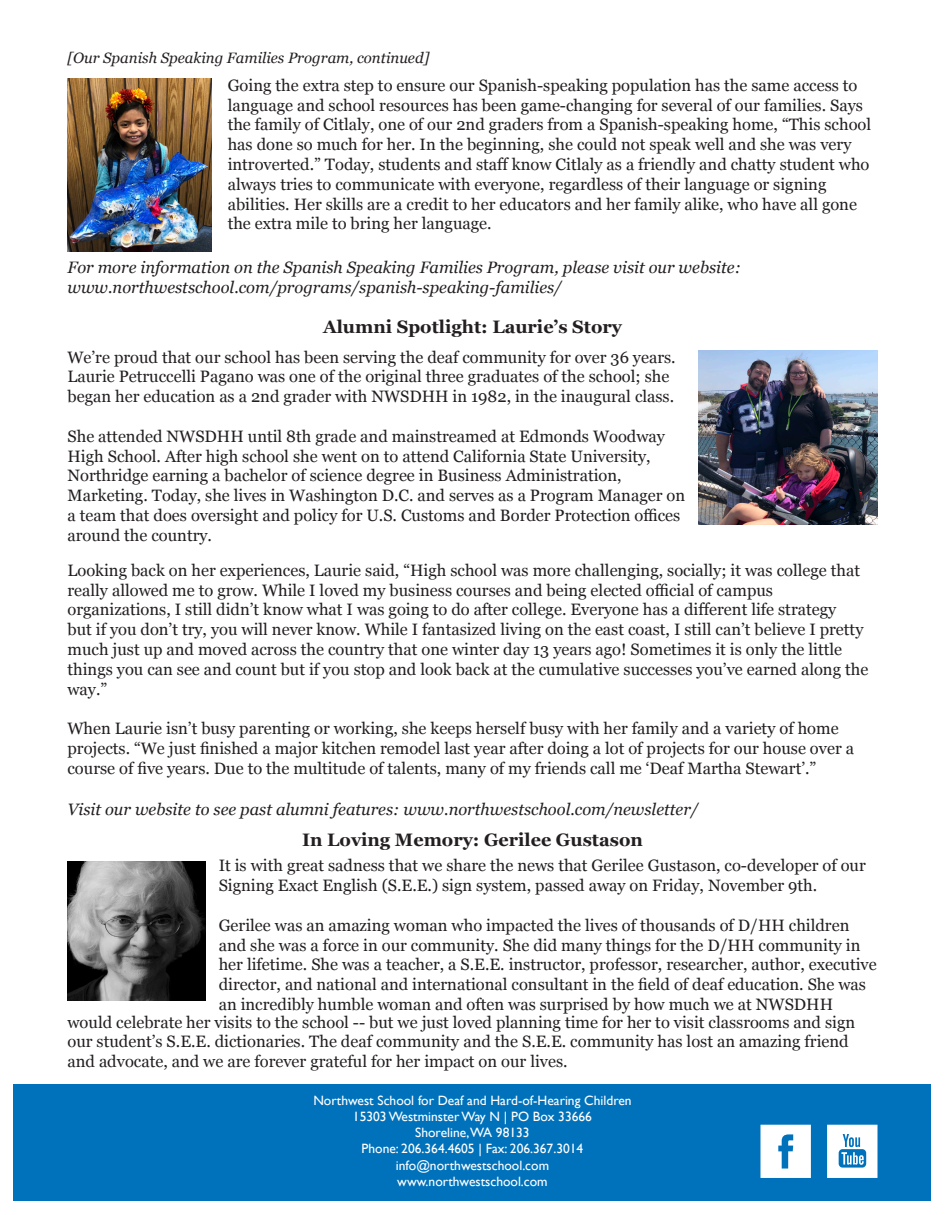
<style>
.page{position:relative;width:945px;height:1215px;background:#fff}
.page>*{position:absolute;margin:0;border:0;box-sizing:border-box;transform-origin:0 0}
.t1{font:700 18px "Georgia";color:#231f20}
.t2{font:16.5px/19.8px "Georgia";color:#231f20}
.t3{font:italic 16.5px "Georgia";color:#231f20}
.t4{font:italic 15px "Georgia";color:#231f20}
.t5{font:13.5px "Gill Sans";color:#fff}
</style>
<div class="page">
<div style="left:14px;top:1084px;width:918px;height:118px;background:#0072bc"></div>
<svg style="left:760px;top:1125px;width:51px;height:53px;background:#e0eef6"></svg>
<svg style="left:827px;top:1125px;width:51px;height:53px;background:#cfe4f2"></svg>
<img style="left:68px;top:78px;width:144px;height:174px">
<img style="left:698px;top:350px;width:180px;height:175px">
<img style="left:68px;top:862px;width:138px;height:138px">
<p class="t4" style="left:68px;top:47px;width:363px">[Our Spanish Speaking Families Program, continued]</p>
<p class="t2" style="left:228px;top:75px;width:645px">Going the extra step to ensure our Spanish-speaking population has the same access to language and school resources has been game-changing for several of our families. Says the family of Citlaly, one of our 2nd graders from a Spanish-speaking home, “This school has done so much for her. In the beginning, she could not speak well and she was very introverted.” Today, students and staff know Citlaly as a friendly and chatty student who always tries to communicate with everyone, regardless of their language or signing</p>
<p class="t2" style="left:228px;top:193px;width:631px">abilities. Her skills are a credit to her educators and her family alike, who have all gone the extra mile to bring her language.</p>
<p class="t3" style="left:68px;top:255px;width:675px">For more information on the Spanish Speaking Families Program, please visit our website:</p>
<p class="t3" style="left:68px;top:275px;width:496px">www.northwestschool.com/programs/spanish-speaking-families/</p>
<p class="t1" style="left:323px;top:313px;width:300px">Alumni Spotlight: Laurie’s Story</p>
<p class="t2" style="left:68px;top:346px;width:610px">We’re proud that our school has been serving the deaf community for over 36 years.<br>Laurie Petruccelli Pagano was one of the original three graduates of the school; she began her education as a 2nd grader with NWSDHH in 1982, in the inaugural class.</p>
<p class="t2" style="left:68px;top:426px;width:599px">She attended NWSDHH until 8th grade and mainstreamed at Edmonds Woodway<br>High School. After high school she went on to attend California State University,<br>Northridge earning a bachelor of science degree in Business Administration,</p>
<p class="t2" style="left:68px;top:485px;width:619px">Marketing. Today, she lives in Washington D.C. and serves as a Program Manager on a team that does oversight and policy for U.S. Customs and Border Protection offices around the country.</p>
<p class="t2" style="left:68px;top:560px;width:794px">Looking back on her experiences, Laurie said, “High school was more challenging, socially; it was college that really allowed me to grow. While I loved my business courses and being elected official of campus</p>
<p class="t2" style="left:68px;top:599px;width:802px">organizations, I still didn’t know what I was going to do after college. Everyone has a different life strategy<br>but if you don’t try, you will never know. While I fantasized living on the east coast, I still can’t believe I pretty much just up and moved across the country that one winter day 13 years ago! Sometimes it is only the little things you can see and count but if you stop and look back at the cumulative successes you’ve earned along the way.”</p>
<p class="t2" style="left:68px;top:718px;width:788px">When Laurie isn’t busy parenting or working, she keeps herself busy with her family and a variety of home projects. “We just finished a major kitchen remodel last year after doing a lot of projects for our house over a course of five years. Due to the multitude of talents, many of my friends call me ‘Deaf Martha Stewart’.”</p>
<p class="t3" style="left:68px;top:798px;width:633px">Visit our website to see past alumni features: www.northwestschool.com/newsletter/</p>
<p class="t1" style="left:302px;top:827px;width:342px">In Loving Memory: Gerilee Gustason</p>
<p class="t2" style="left:219px;top:855px;width:649px">It is with great sadness that we share the news that Gerilee Gustason, co-developer of our<br>Signing Exact English (S.E.E.) sign system, passed away on Friday, November 9th.</p>
<p class="t2" style="left:219px;top:915px;width:660px">Gerilee was an amazing woman who impacted the lives of thousands of D/HH children and she was a force in our community. She did many things for the D/HH community in her lifetime. She was a teacher, a S.E.E. instructor, professor, researcher, author, executive director, and national and international consultant in the field of deaf education. She was an incredibly humble woman and often was surprised by how much we at NWSDHH</p>
<p class="t2" style="left:68px;top:1011px;width:789px">would celebrate her visits to the school -- but we just loved planning time for her to visit classrooms and sign our student’s S.E.E. dictionaries. The deaf community and the S.E.E. community has lost an amazing friend and advocate, and we are forever grateful for her impact on our lives.</p>
<p class="t5" style="left:313px;top:1092px;width:320px">Northwest School for Deaf and Hard-of-Hearing Children</p>
<p class="t5" style="left:353px;top:1109px;width:241px">15303 Westminster Way N | PO Box 33666</p>
<p class="t5" style="left:415px;top:1125px;width:116px">Shoreline,WA 98133</p>
<p class="t5" style="left:362px;top:1141px;width:223px">Phone: 206.364.4605 | Fax: 206.367.3014</p>
<p class="t5" style="left:396px;top:1157px;width:155px">info@northwestschool.com</p>
<p class="t5" style="left:397px;top:1173px;width:152px">www.northwestschool.com</p>
</div>
